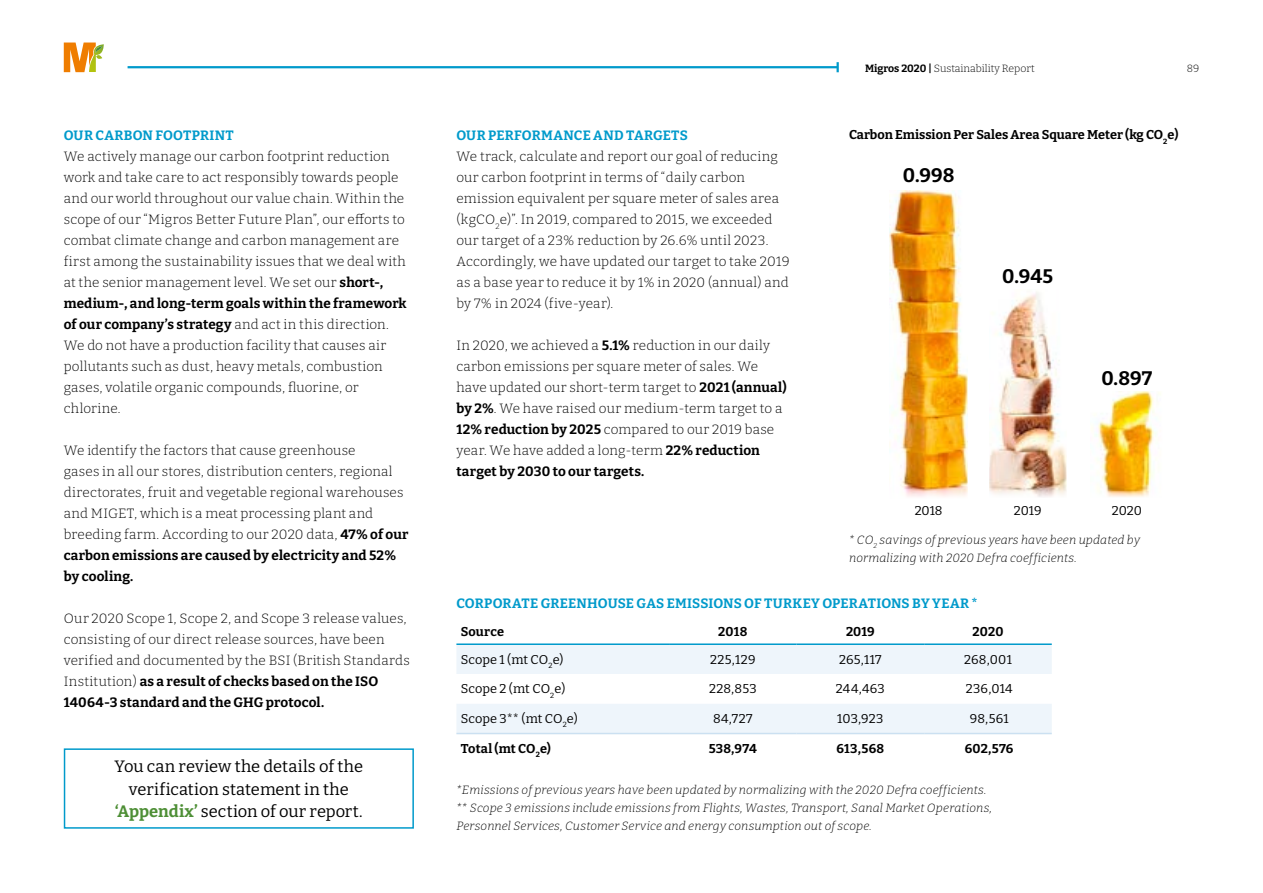
<style>
.page{position:relative;width:1263px;height:893px;background:#fff}
.page>*{position:absolute;margin:0;border:0;box-sizing:border-box;transform-origin:0 0}
.t1{font:700 19.5px "Bitter";letter-spacing:.005em;color:#000}
.t2{font:16.5px/22.5px "Bitter";color:#000;text-align:center}
.t3{font:300 13.5px/21px "Bitter";letter-spacing:.01em;color:#000}
.t4{font:700 13.5px "Bitter";letter-spacing:.01em;color:#009acb}
.t5{font:12.75px "Bitter";letter-spacing:.01em;color:#000}
.t6{font:700 12.75px "Bitter";color:#000}
.t7{font:italic 300 12px/18px "Bitter";letter-spacing:.015em;color:#000}
.t8{font:300 10.5px "Bitter";color:#000}
.s1{font-weight:700}
.s2{font-weight:700;color:#4e8f36}
</style>
<div class="page">
<hr style="left:128px;top:66px;width:710px;height:2px;background:#009acb">
<svg style="left:836px;top:62px;width:3px;height:10px"></svg>
<svg style="left:64px;top:43px;width:40px;height:29px"></svg>
<svg style="left:456px;top:645px;width:596px;height:88px;fill:#eef5fb"></svg>
<hr style="left:456px;top:643px;width:213px;height:2px;background:#009acb">
<hr style="left:669px;top:643px;width:128px;height:2px;background:#009acb">
<hr style="left:797px;top:643px;width:127px;height:2px;background:#009acb">
<hr style="left:924px;top:643px;width:128px;height:2px;background:#009acb">
<hr style="left:456px;top:733px;width:213px;height:1px;background:#cbe0f1">
<hr style="left:669px;top:733px;width:128px;height:1px;background:#cbe0f1">
<hr style="left:797px;top:733px;width:127px;height:1px;background:#cbe0f1">
<hr style="left:924px;top:733px;width:128px;height:1px;background:#cbe0f1">
<div style="left:64px;top:748px;width:350px;height:81px;border:2px solid #009acb"></div>
<img style="left:890px;top:191px;width:77px;height:306px">
<img style="left:989px;top:292px;width:77px;height:205px">
<img style="left:1091px;top:391px;width:70px;height:106px">
<p class="t4" style="left:64px;top:127px;width:172px">OUR CARBON FOOTPRINT</p>
<p class="t3" style="left:64px;top:146px;width:344px">We actively manage our carbon footprint reduction work and take care to act responsibly towards people and our world throughout our value chain. Within the scope of our “Migros Better Future Plan”, our efforts to combat climate change and carbon management are first among the sustainability issues that we deal with at the senior management level. We set our <span class="s1">short-, medium-, and long-term goals within the framework of our company’s strategy</span> and act in this direction.<br>We do not have a production facility that causes air pollutants such as dust, heavy metals, combustion gases, volatile organic compounds, fluorine, or chlorine.</p>
<p class="t3" style="left:64px;top:440px;width:346px">We identify the factors that cause greenhouse<br>gases in all our stores, distribution centers, regional directorates, fruit and vegetable regional warehouses and MIGET, which is a meat processing plant and breeding farm. According to our 2020 data, <span class="s1">47% of our carbon emissions are caused by electricity and 52% by cooling.</span></p>
<p class="t3" style="left:64px;top:608px;width:348px">Our 2020 Scope 1, Scope 2, and Scope 3 release values, consisting of our direct release sources, have been verified and documented by the BSI (British Standards Institution) <span class="s1">as a result of checks based on the ISO 14064-3 standard and the GHG protocol.</span></p>
<p class="t2" style="left:115px;top:755px;width:250px">You can review the details of the verification statement in the <span class="s2">‘Appendix’</span> section of our report.</p>
<p class="t4" style="left:456px;top:127px;width:233px">OUR PERFORMANCE AND TARGETS</p>
<p class="t3" style="left:456px;top:146px;width:335px">We track, calculate and report our goal of reducing our carbon footprint in terms of “daily carbon emission equivalent per square meter of sales area (kgCO<sub>2</sub>e)”. In 2019, compared to 2015, we exceeded our target of a 23% reduction by 26.6% until 2023.<br>Accordingly, we have updated our target to take 2019 as a base year to reduce it by 1% in 2020 (annual) and by 7% in 2024 (five-year).</p>
<p class="t3" style="left:456px;top:335px;width:332px">In 2020, we achieved a <span class="s1">5.1%</span> reduction in our daily carbon emissions per square meter of sales. We have updated our short-term target to <span class="s1">2021 (annual) by 2%</span>. We have raised our medium-term target to a <span class="s1">12% reduction by 2025</span> compared to our 2019 base year. We have added a long-term <span class="s1">22% reduction target by 2030 to our targets.</span></p>
<p class="t8" style="left:865px;top:62px;width:171px"><span class="s1">Migros 2020 |</span> Sustainability Report</p>
<p class="t8" style="left:1187px;top:62px;width:14px">89</p>
<p class="t6" style="left:849px;top:127px;width:331px">Carbon Emission Per Sales Area Square Meter (kg CO<sub>2</sub>e)</p>
<h1 class="t1" style="left:903px;top:163px;width:53px">0.998</h1>
<h1 class="t1" style="left:1002px;top:264px;width:52px">0.945</h1>
<p class="t5" style="left:915px;top:502px;width:29px">2018</p>
<p class="t5" style="left:1014px;top:502px;width:29px">2019</p>
<h1 class="t1" style="left:1101px;top:365px;width:52px">0.897</h1>
<p class="t5" style="left:1112px;top:502px;width:32px">2020</p>
<p class="t7" style="left:849px;top:530px;width:292px">* CO<sub>2</sub> savings of previous years have been updated by normalizing with 2020 Defra coefficients.</p>
<p class="t4" style="left:456px;top:595px;width:523px">CORPORATE GREENHOUSE GAS EMISSIONS OF TURKEY OPERATIONS BY YEAR *</p>
<p class="t6" style="left:461px;top:623px;width:45px">Source</p>
<p class="t6" style="left:718px;top:623px;width:31px">2018</p>
<p class="t6" style="left:846px;top:623px;width:30px">2019</p>
<p class="t6" style="left:972px;top:623px;width:32px">2020</p>
<p class="t5" style="left:461px;top:651px;width:104px">Scope 1 (mt CO<sub>2</sub>e)</p>
<p class="t5" style="left:710px;top:651px;width:47px">225,129</p>
<p class="t5" style="left:839px;top:651px;width:44px">265,117</p>
<p class="t5" style="left:964px;top:651px;width:49px">268,001</p>
<p class="t5" style="left:461px;top:681px;width:106px">Scope 2 (mt CO<sub>2</sub>e)</p>
<p class="t5" style="left:709px;top:681px;width:49px">228,853</p>
<p class="t5" style="left:836px;top:681px;width:50px">244,463</p>
<p class="t5" style="left:966px;top:681px;width:48px">236,014</p>
<p class="t5" style="left:461px;top:710px;width:119px">Scope 3** (mt CO<sub>2</sub>e)</p>
<p class="t5" style="left:713px;top:710px;width:41px">84,727</p>
<p class="t5" style="left:837px;top:710px;width:48px">103,923</p>
<p class="t5" style="left:970px;top:710px;width:40px">98,561</p>
<p class="t6" style="left:461px;top:740px;width:92px">Total (mt CO<sub>2</sub>e)</p>
<p class="t6" style="left:709px;top:740px;width:49px">538,974</p>
<p class="t6" style="left:837px;top:740px;width:49px">613,568</p>
<p class="t6" style="left:965px;top:740px;width:50px">602,576</p>
<p class="t7" style="left:456px;top:780px;width:537px">*Emissions of previous years have been updated by normalizing with the 2020 Defra coefficients. ** Scope 3 emissions include emissions from Flights, Wastes, Transport, Sanal Market Operations,<br>Personnel Services, Customer Service and energy consumption out of scope.</p>
</div>
